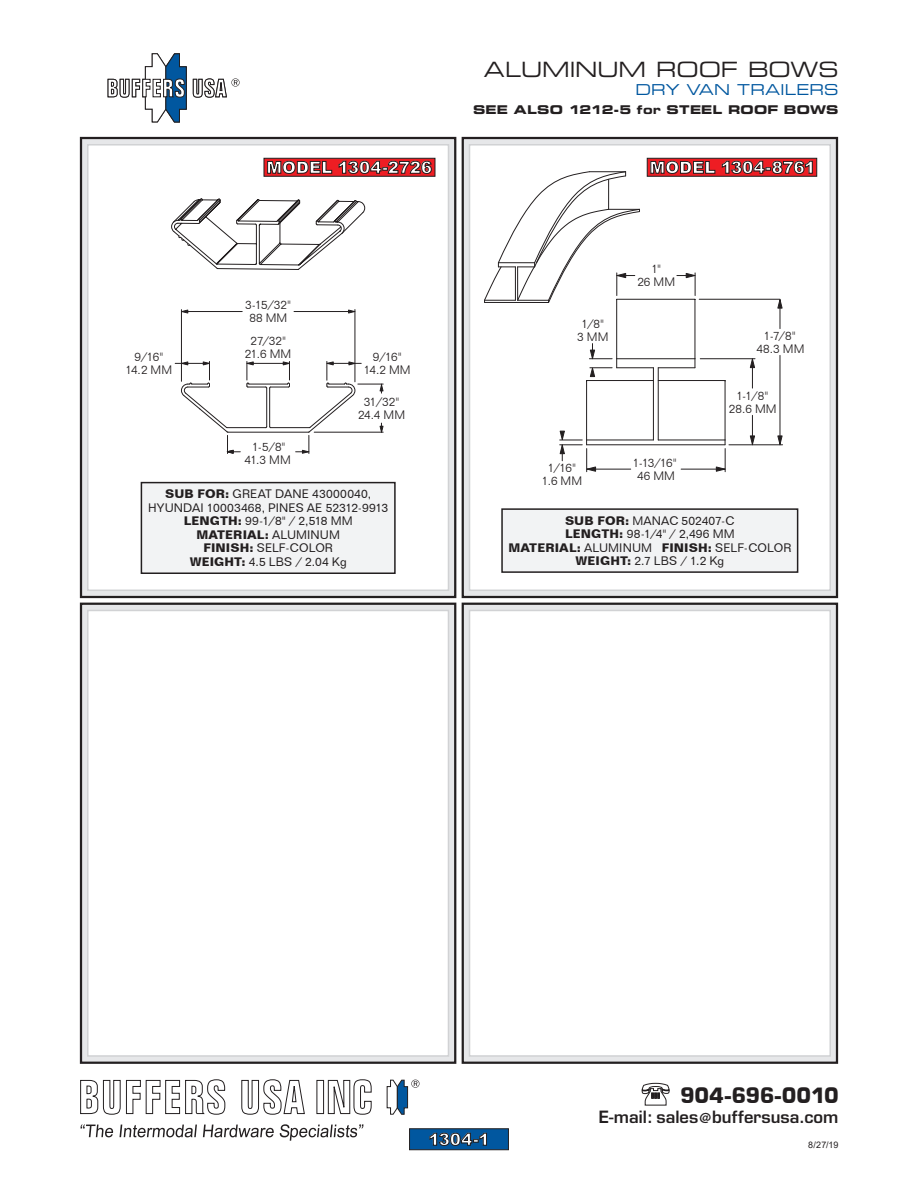
<style>
.page{position:relative;width:918px;height:1188px;background:#fff}
.page>*{position:absolute;margin:0;border:0;box-sizing:border-box;transform-origin:0 0}
.t1{font:expanded 21px "Square 721 BT";color:#231f20}
.t2{font:700 21px "Square 721 BT";letter-spacing:-.025em;color:#231f20}
.t3{font:900 16.5px "Arial";letter-spacing:.01em;color:#fff}
.t4{font:16.5px "Square 721 Dm";letter-spacing:.005em;color:#231f20}
.t5{font:expanded 15px "Square 721 BT";letter-spacing:.015em;color:#01579f}
.t6{font:12px/13.5px "Folio BT";letter-spacing:.01em;color:#231f20;text-align:center}
.t7{font:300 12px/12.9px "Folio BT";letter-spacing:.005em;color:#231f20;text-align:center}
.t8{font:700 expanded 12px "Square 721 BT";letter-spacing:.015em;color:#231f20}
.t9{font:9px "Arial";color:#231f20}
.s1{font-weight:700}
.s2{font-size:13.5px}
</style>
<div class="page">
<div style="left:462px;top:137px;width:376px;height:461px;background:#e6e7e9;border:2px solid #231f20"></div>
<div style="left:469px;top:144px;width:362px;height:447px;background:#fff;border:2px solid #d1d2d4"></div>
<div style="left:80px;top:137px;width:376px;height:461px;background:#e6e7e9;border:2px solid #231f20"></div>
<div style="left:87px;top:144px;width:362px;height:447px;background:#fff;border:2px solid #d1d2d4"></div>
<div style="left:462px;top:603px;width:376px;height:461px;background:#e6e7e9;border:2px solid #231f20"></div>
<div style="left:469px;top:610px;width:362px;height:447px;background:#fff;border:2px solid #d1d2d4"></div>
<div style="left:80px;top:603px;width:376px;height:461px;background:#e6e7e9;border:2px solid #231f20"></div>
<div style="left:87px;top:610px;width:362px;height:447px;background:#fff;border:2px solid #d1d2d4"></div>
<div style="left:141px;top:482px;width:255px;height:92px;background:#f2f3f4;border:2px solid #231f20"></div>
<svg style="left:171px;top:198px;width:194px;height:72px"></svg>
<hr style="left:266px;top:388px;width:1px;height:39px;background:#231f20">
<hr style="left:227px;top:427px;width:39px;height:1px;background:#231f20">
<hr style="left:228px;top:432px;width:81px;height:1px;background:#231f20">
<hr style="left:271px;top:427px;width:38px;height:1px;background:#231f20">
<hr style="left:269px;top:388px;width:1px;height:39px;background:#231f20">
<hr style="left:294px;top:311px;width:61px;height:1px;background:#231f20">
<hr style="left:181px;top:311px;width:61px;height:1px;background:#231f20">
<hr style="left:355px;top:310px;width:1px;height:72px;background:#231f20">
<hr style="left:181px;top:310px;width:1px;height:71px;background:#231f20">
<hr style="left:175px;top:363px;width:34px;height:1px;background:#231f20">
<svg style="left:182px;top:310px;width:6px;height:4px"></svg>
<svg style="left:246px;top:361px;width:44px;height:28px"></svg>
<svg style="left:181px;top:361px;width:59px;height:93px"></svg>
<svg style="left:296px;top:361px;width:88px;height:93px"></svg>
<svg style="left:348px;top:310px;width:7px;height:4px"></svg>
<div style="left:501px;top:508px;width:297px;height:65px;background:#f2f3f4;border:2px solid #231f20"></div>
<hr style="left:617px;top:299px;width:78px;height:1px;background:#231f20">
<hr style="left:587px;top:380px;width:66px;height:1px;background:#231f20">
<hr style="left:658px;top:380px;width:67px;height:1px;background:#231f20">
<hr style="left:587px;top:444px;width:138px;height:1px;background:#231f20">
<hr style="left:587px;top:440px;width:66px;height:1px;background:#231f20">
<hr style="left:653px;top:368px;width:1px;height:72px;background:#231f20">
<hr style="left:617px;top:367px;width:36px;height:1px;background:#231f20">
<hr style="left:617px;top:358px;width:78px;height:1px;background:#231f20">
<hr style="left:658px;top:367px;width:37px;height:1px;background:#231f20">
<hr style="left:658px;top:368px;width:1px;height:72px;background:#231f20">
<hr style="left:658px;top:440px;width:67px;height:1px;background:#231f20">
<hr style="left:695px;top:299px;width:1px;height:60px;background:#231f20">
<hr style="left:616px;top:299px;width:1px;height:60px;background:#231f20">
<hr style="left:586px;top:381px;width:1px;height:59px;background:#231f20">
<hr style="left:725px;top:381px;width:1px;height:59px;background:#231f20">
<hr style="left:681px;top:469px;width:44px;height:1px;background:#231f20">
<hr style="left:587px;top:469px;width:44px;height:1px;background:#231f20">
<hr style="left:700px;top:358px;width:55px;height:1px;background:#231f20">
<hr style="left:752px;top:415px;width:1px;height:30px;background:#231f20">
<svg style="left:750px;top:436px;width:5px;height:9px"></svg>
<svg style="left:750px;top:359px;width:5px;height:29px"></svg>
<svg style="left:589px;top:344px;width:28px;height:33px"></svg>
<svg style="left:716px;top:440px;width:10px;height:32px"></svg>
<svg style="left:677px;top:273px;width:19px;height:23px"></svg>
<svg style="left:484px;top:171px;width:156px;height:132px"></svg>
<svg style="left:560px;top:431px;width:36px;height:41px"></svg>
<hr style="left:699px;top:299px;width:81px;height:1px;background:#231f20">
<hr style="left:729px;top:445px;width:54px;height:1px;background:#231f20">
<hr style="left:780px;top:299px;width:1px;height:30px;background:#231f20">
<hr style="left:780px;top:355px;width:1px;height:90px;background:#231f20">
<svg style="left:777px;top:436px;width:6px;height:9px"></svg>
<svg style="left:777px;top:299px;width:6px;height:9px"></svg>
<div style="left:264px;top:158px;width:171px;height:18px;background:#ee1d23;border:1px solid #231f20"></div>
<svg style="left:267px;top:161px;width:65px;height:13px"></svg>
<svg style="left:339px;top:161px;width:93px;height:13px"></svg>
<div style="left:647px;top:158px;width:170px;height:18px;background:#ee1d23;border:1px solid #231f20"></div>
<svg style="left:650px;top:161px;width:65px;height:13px"></svg>
<svg style="left:722px;top:161px;width:91px;height:13px"></svg>
<svg style="left:107px;top:53px;width:133px;height:70px"></svg>
<svg style="left:80px;top:1124px;width:284px;height:17px"></svg>
<svg style="left:80px;top:1079px;width:292px;height:36px"></svg>
<svg style="left:386px;top:1079px;width:33px;height:36px"></svg>
<div style="left:409px;top:1128px;width:100px;height:22px;background:#01579f;border:1px solid #231f20"></div>
<svg style="left:430px;top:1133px;width:57px;height:13px"></svg>
<svg style="left:641px;top:1083px;width:29px;height:23px"></svg>
<h1 class="t1" style="left:484px;top:57px;width:356px">ALUMINUM ROOF BOWS</h1>
<p class="t5" style="left:635px;top:80px;width:205px">DRY VAN TRAILERS</p>
<p class="t8" style="left:473px;top:103px;width:367px">SEE ALSO 1212-5 for STEEL ROOF BOWS</p>
<h2 class="t3" style="left:266px;top:155px;width:167px">MODEL 1304-2726</h2>
<h2 class="t3" style="left:650px;top:155px;width:167px">MODEL 1304-8761</h2>
<p class="t7" style="left:245px;top:298px;width:47px">3-15/32"<br>88 MM</p>
<p class="t7" style="left:245px;top:334px;width:48px">27/32"<br>21.6 MM</p>
<p class="t7" style="left:125px;top:350px;width:48px">9/16"<br>14.2 MM</p>
<p class="t7" style="left:364px;top:350px;width:48px">9/16"<br>14.2 MM</p>
<p class="t7" style="left:244px;top:440px;width:48px">1-5/8"<br>41.3 MM</p>
<p class="t7" style="left:358px;top:395px;width:49px">31/32"<br>24.4 MM</p>
<p class="t6" style="left:148px;top:487px;width:242px"><span class="s1">SUB FOR:</span> GREAT DANE 43000040,<br>HYUNDAI 10003468, PINES AE 52312-9913<br><span class="s1">LENGTH:</span> 99-1/8" / 2,518 MM<br><span class="s1">MATERIAL:</span> ALUMINUM<br><span class="s1">FINISH:</span> SELF-COLOR<br><span class="s1">WEIGHT:</span> 4.5 LBS / 2.04 Kg</p>
<p class="t7" style="left:577px;top:317px;width:33px">1/8"<br>3 MM</p>
<p class="t7" style="left:637px;top:263px;width:39px">1"<br>26 MM</p>
<p class="t7" style="left:542px;top:461px;width:42px">1/16"<br>1.6 MM</p>
<p class="t7" style="left:633px;top:456px;width:45px">1-13/16"<br>46 MM</p>
<p class="t7" style="left:756px;top:329px;width:50px">1-7/8"<br>48.3 MM</p>
<p class="t7" style="left:729px;top:389px;width:49px">1-1/8"<br>28.6 MM</p>
<p class="t6" style="left:508px;top:514px;width:284px"><span class="s1">SUB FOR:</span> MANAC 502407-C<br><span class="s1">LENGTH:</span> 98-1/4" / 2,496 MM<br><span class="s1">MATERIAL:</span> ALUMINUM <span class="s1">FINISH:</span> SELF-COLOR<br><span class="s1">WEIGHT:</span> 2.7 LBS / 1.2 Kg</p>
<h2 class="t3" style="left:429px;top:1127px;width:62px">1304-1</h2>
<h1 class="t2" style="left:680px;top:1083px;width:160px">904-696-0010</h1>
<h2 class="t4" style="left:599px;top:1106px;width:241px">E-mail: sales<span class="s2">@</span>buffersusa.com</h2>
<p class="t9" style="left:808px;top:1139px;width:32px">8/27/19</p>
</div>
